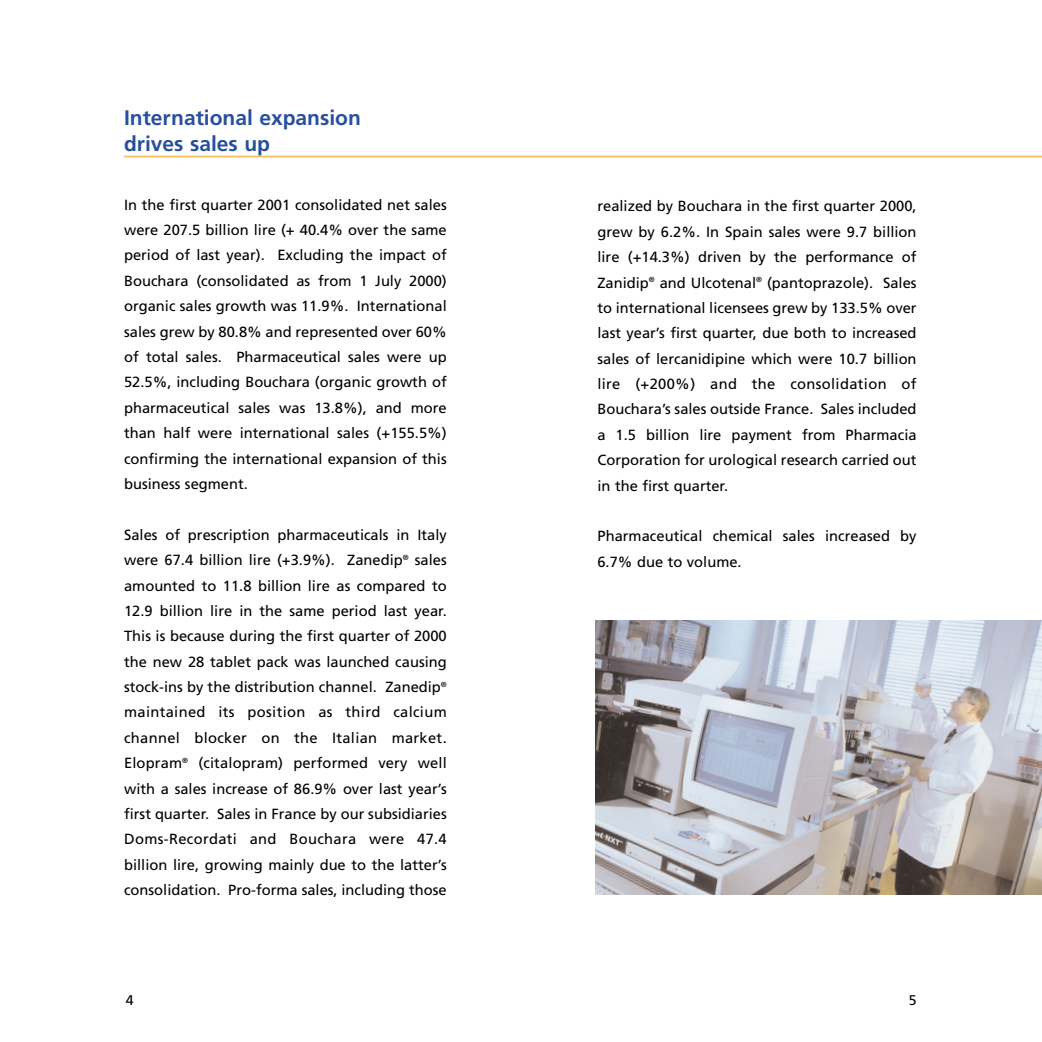
<style>
.page{position:relative;width:1042px;height:1042px;background:#fff}
.page>*{position:absolute;margin:0;border:0;box-sizing:border-box;transform-origin:0 0}
.t1{font:700 21px/26.2px "Frutiger";color:#27509c}
.t2{font:14.7px/25.4px "Frutiger";color:#000;text-align:justify}
.t3{font:14px "Frutiger";color:#000}
</style>
<div class="page">
<img style="left:595px;top:620px;width:446px;height:274px">
<hr style="left:124px;top:156px;width:917px;height:1px;background:#f6bf61">
<h1 class="t1" style="left:124px;top:106px;width:238px">International expansion drives sales up</h1>
<p class="t2" style="left:124px;top:193px;width:324px">In the first quarter 2001 consolidated net sales were 207.5 billion lire (+ 40.4% over the same period of last year). Excluding the impact of Bouchara (consolidated as from 1 July 2000) organic sales growth was 11.9%. International sales grew by 80.8% and represented over 60% of total sales. Pharmaceutical sales were up 52.5%, including Bouchara (organic growth of pharmaceutical sales was 13.8%), and more than half were international sales (+155.5%) confirming the international expansion of this business segment.</p>
<p class="t2" style="left:124px;top:523px;width:324px">Sales of prescription pharmaceuticals in Italy were 67.4 billion lire (+3.9%). Zanedip<sup>®</sup> sales amounted to 11.8 billion lire as compared to 12.9 billion lire in the same period last year.<br>This is because during the first quarter of 2000 the new 28 tablet pack was launched causing stock-ins by the distribution channel. Zanedip<sup>® </sup>maintained its position as third calcium channel blocker on the Italian market.<br>Elopram<sup>®</sup> (citalopram) performed very well with a sales increase of 86.9% over last year’s first quarter. Sales in France by our subsidiaries Doms-Recordati and Bouchara were 47.4 billion lire, growing mainly due to the latter’s consolidation. Pro-forma sales, including those</p>
<p class="t2" style="left:597px;top:195px;width:320px">realized by Bouchara in the first quarter 2000, grew by 6.2%. In Spain sales were 9.7 billion lire (+14.3%) driven by the performance of Zanidip<sup>®</sup> and Ulcotenal<sup>®</sup> (pantoprazole). Sales to international licensees grew by 133.5% over last year’s first quarter, due both to increased sales of lercanidipine which were 10.7 billion lire (+200%) and the consolidation of Bouchara’s sales outside France. Sales included a 1.5 billion lire payment from Pharmacia Corporation for urological research carried out in the first quarter.</p>
<p class="t2" style="left:597px;top:524px;width:320px">Pharmaceutical chemical sales increased by<br>6.7% due to volume.</p>
<p class="t3" style="left:126px;top:994px;width:9px">4</p>
<p class="t3" style="left:908px;top:994px;width:9px">5</p>
</div>
